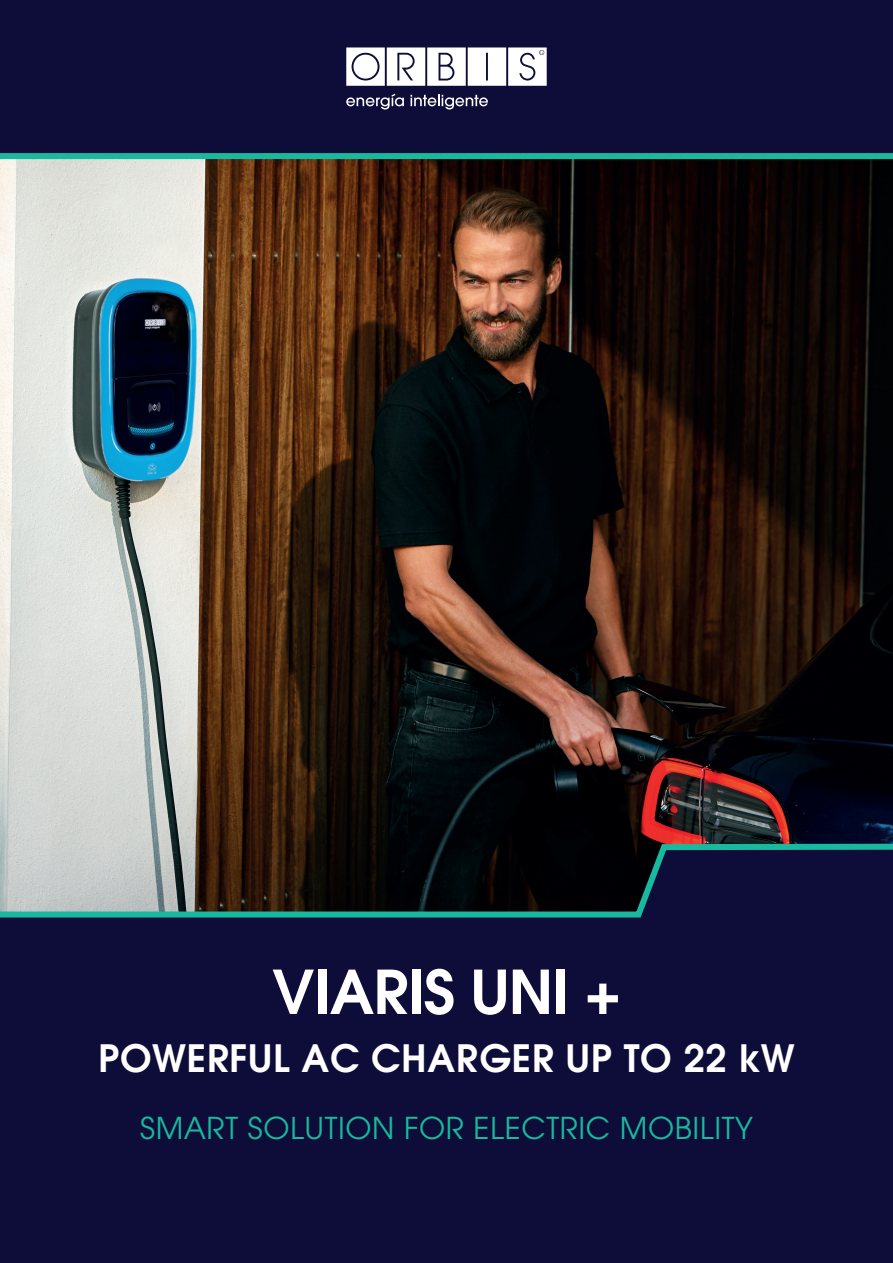
<style>
.page{position:relative;width:893px;height:1263px;background:#fff}
.page>*{position:absolute;margin:0;border:0;box-sizing:border-box;transform-origin:0 0}
.t1{font:600 60px "ITC Avant Garde Std";letter-spacing:-.01em;color:#fff}
.t2{font:600 37.5px "ITC Avant Garde Std";letter-spacing:.02em;color:#fff}
.t3{font:30px "ITC Avant Garde Std";letter-spacing:.02em;color:#17ba9e}
</style>
<div class="page">
<img style="left:0;top:162px;width:893px;height:677px">
<div style="left:0;top:0;width:893px;height:162px;background:#0e0d39"></div>
<svg style="left:346px;top:47px;width:201px;height:39px"></svg>
<svg style="left:346px;top:94px;width:58px;height:15px"></svg>
<svg style="left:411px;top:95px;width:77px;height:14px"></svg>
<svg style="left:0;top:839px;width:893px;height:424px;background:#16173c"></svg>
<h1 class="t1" style="left:272px;top:953px;width:350px">VIARIS UNI +</h1>
<p class="t2" style="left:98px;top:1033px;width:698px">POWERFUL AC CHARGER UP TO 22 kW</p>
<p class="t3" style="left:140px;top:1109px;width:614px">SMART SOLUTION FOR ELECTRIC MOBILITY</p>
</div>
